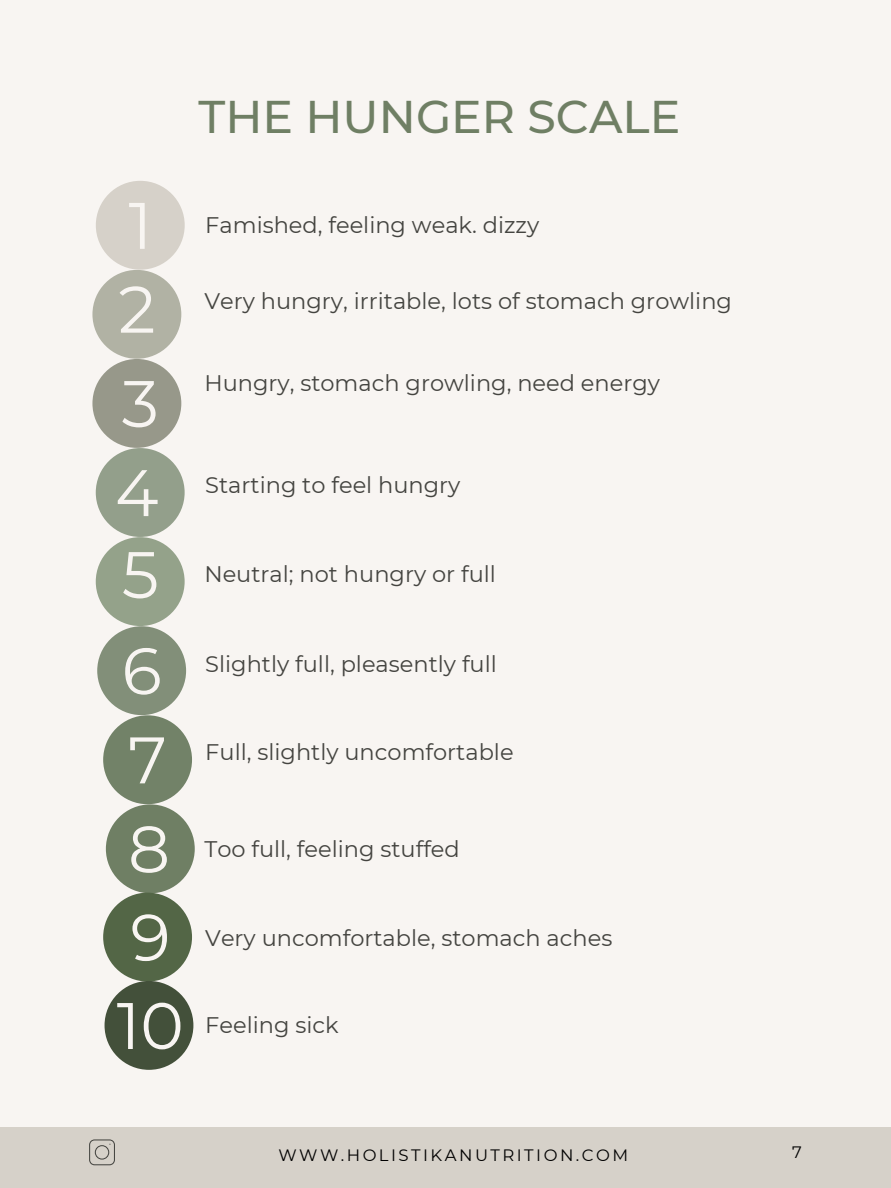
<style>
.page{position:relative;width:891px;height:1188px;background:#f8f5f2}
.page>*{position:absolute;margin:0;border:0;box-sizing:border-box;transform-origin:0 0}
.t1{font:65.7px "Montserrat";color:#f8f5f2}
.t2{font:500 45.75px "Montserrat";color:#6f7f64}
.t3{font:22.5px "Montserrat";color:#444440}
.t4{font:16.5px "Montserrat";letter-spacing:.15em;color:#000}
</style>
<div class="page">
<div style="left:0;top:1127px;width:891px;height:61px;background:#d6d1c9"></div>
<svg style="left:89px;top:1139px;width:26px;height:26px"></svg>
<div style="left:92px;top:270px;width:89px;height:89px;background:#b1b2a4;border-radius:50%"></div>
<div style="left:96px;top:181px;width:89px;height:89px;background:#d6d1c9;border-radius:50%"></div>
<div style="left:92px;top:359px;width:89px;height:89px;background:#97988a;border-radius:50%"></div>
<div style="left:96px;top:448px;width:89px;height:89px;background:#939f8b;border-radius:50%"></div>
<div style="left:96px;top:537px;width:89px;height:89px;background:#94a28a;border-radius:50%"></div>
<div style="left:97px;top:626px;width:89px;height:89px;background:#828f79;border-radius:50%"></div>
<div style="left:103px;top:715px;width:89px;height:89px;background:#728268;border-radius:50%"></div>
<div style="left:106px;top:804px;width:89px;height:89px;background:#6f7f64;border-radius:50%"></div>
<div style="left:103px;top:893px;width:89px;height:89px;background:#536646;border-radius:50%"></div>
<div style="left:105px;top:981px;width:88px;height:89px;background:#43503a;border-radius:50%"></div>
<p class="t2" style="left:199px;top:88px;width:483px">THE HUNGER SCALE</p>
<p class="t1" style="left:129px;top:185px;width:25px">1</p>
<p class="t1" style="left:118px;top:269px;width:39px">2</p>
<p class="t1" style="left:122px;top:363px;width:39px">3</p>
<p class="t1" style="left:115px;top:453px;width:45px">4</p>
<p class="t1" style="left:122px;top:534px;width:39px">5</p>
<p class="t1" style="left:122px;top:631px;width:41px">6</p>
<p class="t1" style="left:128px;top:720px;width:40px">7</p>
<p class="t1" style="left:128px;top:809px;width:43px">8</p>
<p class="t1" style="left:130px;top:897px;width:41px">9</p>
<p class="t1" style="left:117px;top:985px;width:69px">10</p>
<p class="t3" style="left:205px;top:211px;width:335px">Famished, feeling weak. dizzy</p>
<p class="t3" style="left:204px;top:287px;width:529px">Very hungry, irritable, lots of stomach growling</p>
<p class="t3" style="left:204px;top:369px;width:457px">Hungry, stomach growling, need energy</p>
<p class="t3" style="left:205px;top:472px;width:257px">Starting to feel hungry</p>
<p class="t3" style="left:204px;top:561px;width:293px">Neutral; not hungry or full</p>
<p class="t3" style="left:205px;top:650px;width:293px">Slightly full, pleasently full</p>
<p class="t3" style="left:205px;top:738px;width:310px">Full, slightly uncomfortable</p>
<p class="t3" style="left:204px;top:835px;width:257px">Too full, feeling stuffed</p>
<p class="t3" style="left:205px;top:925px;width:409px">Very uncomfortable, stomach aches</p>
<p class="t3" style="left:205px;top:1012px;width:135px">Feeling sick</p>
<p class="t4" style="left:278px;top:1145px;width:351px">WWW.HOLISTIKANUTRITION.COM</p>
<p class="t4" style="left:792px;top:1142px;width:11px">7</p>
</div>
